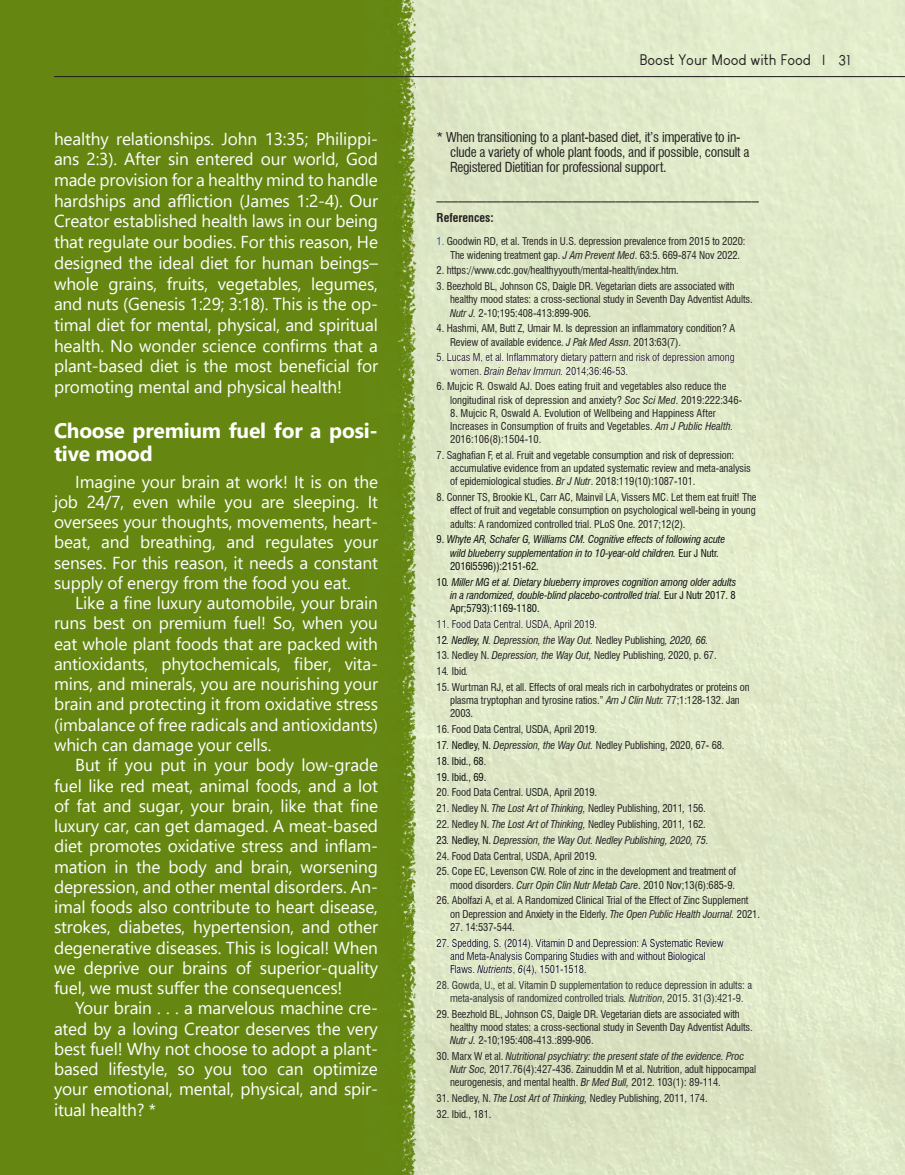
<style>
.page{position:relative;width:905px;height:1175px;background:#fff}
.page>*{position:absolute;margin:0;border:0;box-sizing:border-box;transform-origin:0 0}
.t1{font:700 21px/22.5px "Segoe UI";letter-spacing:-.01em;color:#fff}
.t2{font:17.25px/20.2px "Segoe UI";letter-spacing:-.01em;color:#fff;text-align:justify}
.t3{font:17.25px "Segoe UI";color:#231f20}
.t4{font:15px "Arvin";color:#231f20}
.t5{font:condensed 13.5px/15px "Swiss 721 BT";letter-spacing:-.02em;color:#231f20}
.t6{font:700 condensed 12px "Swiss 721 BT";color:#231f20}
.t7{font:condensed 10.5px/13.2px "Swiss 721 BT";letter-spacing:-.01em;color:#231f20}
.t8{font:italic condensed 10.5px/13.2px "Swiss 721 BT";letter-spacing:-.01em;color:#0b0c0b}
.t9{font:condensed 10.5px/13.2px "Swiss 721 BT";letter-spacing:-.01em;color:#0e1118}
.t10{font:condensed 10.5px/13.2px "Swiss 721 BT";letter-spacing:-.01em;color:#333434;text-align:center}
.t11{font:condensed 10.5px/13.2px "Swiss 721 BT";letter-spacing:-.01em;color:#1e1f1e;text-align:right}
.t12{font:italic condensed 10.5px "Swiss 721 BT";letter-spacing:-.01em;color:#231f20}
.t13{font:condensed 10.5px "Swiss 721 BT";letter-spacing:-.01em;color:#0b0c0b}
.s1{color:#295597}
.s2{font-style:italic}
.s3{font-style:normal}
.s4{font-style:normal;color:#0b0c0b}
.s5{color:#0b0c0b}
.s6{font-style:italic;color:#0b0c0b}
</style>
<div class="page">
<img style="left:0;top:0;width:904px;height:1174px">
<div style="left:436px;top:353px;width:324px;height:24px;background:#e0eaca"></div>
<div style="left:436px;top:620px;width:324px;height:10px;background:#e2ebcb"></div>
<div style="left:436px;top:938px;width:324px;height:37px;background:#dfe9c9"></div>
<hr style="left:54px;top:76px;width:850px;height:1px;background:#231f20">
<p class="t2" style="left:54px;top:127px;width:325px;line-height:20.7px">healthy relationships. John 13:35; Philippi&shy;ans 2:3). After sin entered our world, God made provision for a healthy mind to handle hardships and affliction (James 1:2-4). Our Creator established health laws in our being that regulate our bodies. For this reason, He designed the ideal diet for human beings– whole grains, fruits, vegetables, legumes, and nuts (Genesis 1:29; 3:18). This is the op&shy;timal diet for mental, physical, and spiritual health. No wonder science confirms that a plant-based diet is the most beneficial for promoting mental and physical health!</p>
<p class="t1" style="left:54px;top:418px;width:325px">Choose premium fuel for a posi&shy;tive mood</p>
<p class="t2" style="left:54px;top:470px;width:325px;text-indent:21px">Imagine your brain at work! It is on the job 24/7, even while you are sleeping. It oversees your thoughts, movements, heart&shy;beat, and breathing, and regulates your senses. For this reason, it needs a constant supply of energy from the food you eat.</p>
<p class="t2" style="left:54px;top:591px;width:325px;text-indent:21px">Like a fine luxury automobile, your brain runs best on premium fuel! So, when you eat whole plant foods that are packed with antioxidants, phytochemicals, fiber, vita&shy;mins, and minerals, you are nourishing your brain and protecting it from oxidative stress (imbalance of free radicals and antioxidants) which can damage your cells.</p>
<p class="t2" style="left:54px;top:753px;width:325px;text-indent:21px">But if you put in your body low-grade fuel like red meat, animal foods, and a lot of fat and sugar, your brain, like that fine luxury car, can get damaged. A meat-based diet promotes oxidative stress and inflam&shy;mation in the body and brain, worsening depression, and other mental disorders. An&shy;imal foods also contribute to heart disease, strokes, diabetes, hypertension, and other degenerative diseases. This is logical! When we deprive our brains of superior-quality fuel, we must suffer the consequences!</p>
<p class="t2" style="left:54px;top:996px;width:325px;text-indent:21px">Your brain . . . a marvelous machine cre&shy;ated by a loving Creator deserves the very best fuel! Why not choose to adopt a plant&shy;based lifestyle, so you too can optimize your emotional, mental, physical, and spir&shy;itual health? *</p>
<p class="t4" style="left:639px;top:51px;width:213px">Boost Your Mood with Food | 31</p>
<p class="t5" style="left:450px;top:130px;width:301px;text-indent:-14px">* When transitioning to a plant-based diet, it’s imperative to in&shy;clude a variety of whole plant foods, and if possible, consult a<br>Registered Dietitian for professional support.</p>
<h2 class="t3" style="left:436px;top:177px;width:324px">_____________________________________________</h2>
<p class="t6" style="left:436px;top:210px;width:59px">References:</p>
<p class="t7" style="left:450px;top:235px;width:297px;text-indent:-14px"><span class="s1">1.</span> Goodwin RD, et al. Trends in U.S. depression prevalence from 2015 to 2020:<br>The widening treatment gap. <span class="s2">J Am Prevent Med</span>. 63:5. 669-874 Nov 2022.</p>
<p class="t7" style="left:436px;top:264px;width:244px">2. https://www.cdc.gov/healthyyouth/mental-health/index.htm.</p>
<p class="t7" style="left:450px;top:280px;width:304px;text-indent:-14px">3. Beezhold BL, Johnson CS, Daigle DR. Vegetarian diets are associated with healthy mood states: a cross-sectional study in Seventh Day Adventist Adults.<br><span class="s2">Nutr J.</span> 2-10;195:408-413:899-906.</p>
<p class="t7" style="left:450px;top:322px;width:286px;text-indent:-14px">4. Hashmi, AM, Butt Z, Umair M. Is depression an inflammatory condition? A<br>Review of available evidence. <span class="s2">J Pak Med Assn</span>. 2013:63(7).</p>
<p class="t7" style="left:450px;top:351px;width:286px;text-indent:-14px">5. Lucas M, et al. Inflammatory dietary pattern and risk of depression among women. <span class="s2">Brain Behav Immun.</span> 2014;36:46-53.</p>
<p class="t7" style="left:450px;top:380px;width:293px;text-indent:-14px">6. Mujcic R. Oswald AJ. Does eating fruit and vegetables also reduce the longitudinal risk of depression and anxiety? <span class="s2">Soc Sci Med</span>. 2019:222:346-</p>
<p class="t7" style="left:450px;top:406px;width:285px">8. Mujcic R, Oswald A. Evolution of Wellbeing and Happiness After<br>Increases in Consumption of fruits and Vegetables. <span class="s2">Am J Public Health.<br></span>2016:106(8):1504-10.</p>
<p class="t7" style="left:450px;top:448px;width:302px;text-indent:-14px">7. Saghafian F, et al. Fruit and vegetable consumption and risk of depression: accumulative evidence from an updated systematic review and meta-analysis of epidemiological studies. <span class="s2">Br J Nutr</span>. 2018:119(10):1087-101.</p>
<p class="t7" style="left:450px;top:491px;width:308px;text-align:justify;text-indent:-14px">8. Conner TS, Brookie KL, Carr AC, Mainvil LA, Vissers MC. Let them eat fruit! The effect of fruit and vegetable consumption on psychological well-being in young adults: A randomized controlled trial. PLoS One. 2017;12(2).</p>
<p class="t8" style="left:450px;top:533px;width:277px;text-indent:-14px"><span class="s3">9.</span> Whyte AR, Schafer G, Williams CM. Cognitive effects of following acute wild blueberry supplementation in to 10-year-old children. <span class="s3">Eur J Nutr.<br>2016l5596)):2151-62.</span></p>
<p class="t8" style="left:450px;top:575px;width:288px;text-align:justify;text-indent:-14px"><span class="s3">10</span>. Miller MG et al. Dietary blueberry improves cognition among older adults in a randomized, double-blind placebo-controlled trial. <span class="s3">Eur J Nutr 2017. 8<br>Apr;5793):1169-1180.</span></p>
<p class="t7" style="left:436px;top:617px;width:162px">11. Food Data Central. USDA, April 2019.</p>
<p class="t12" style="left:436px;top:633px;width:273px"><span class="s4">12</span><span class="s5">. Nedley, N.</span> Depression, the Way Out. <span class="s3">Nedley Publishing</span>, 2020, 66.</p>
<p class="t7" style="left:436px;top:649px;width:281px">13. Nedley N. <span class="s2">Depression, the Way Out,</span> Nedley Publishing, 2020, p. 67.</p>
<p class="t7" style="left:436px;top:665px;width:33px">14<span class="s2">.</span> Ibid<span class="s2">.</span></p>
<p class="t7" style="left:450px;top:680px;width:301px;text-indent:-14px">15. Wurtman RJ, et all. Effects of oral meals rich in carbohydrates or proteins on plasma tryptophan and tyrosine ratios.” <span class="s2">Am J Clin Nutr.</span> 77;1:128-132. Jan<br>2003.</p>
<p class="t7" style="left:436px;top:723px;width:162px">16. Food Data Central, USDA, April 2019.</p>
<p class="t7" style="left:436px;top:738px;width:289px"><span class="s5">17</span><span class="s6">.</span> <span class="s5">Nedley, N.</span> <span class="s2">Depression, the Way Out.</span> Nedley Publishing, 2020, 67- 68.</p>
<p class="t13" style="left:436px;top:754px;width:51px">18. Ibid., 68.</p>
<p class="t13" style="left:436px;top:770px;width:51px">19. Ibid., 69.</p>
<p class="t7" style="left:436px;top:786px;width:162px">20. Food Data Central. USDA, April 2019.</p>
<p class="t7" style="left:436px;top:801px;width:271px">21. Nedley N. <span class="s2">The Lost Art of Thinking,</span> Nedley Publishing, 2011<span class="s2">,</span> 156.</p>
<p class="t7" style="left:436px;top:817px;width:271px">22. Nedley N. <span class="s2">The Lost Art of Thinking,</span> Nedley Publishing, 2011<span class="s2">,</span> 162.</p>
<p class="t12" style="left:436px;top:833px;width:273px"><span class="s4">23</span><span class="s5">.</span> <span class="s4">Nedley, N.</span> Depression, the Way Out. Nedley Publishing, 2020, 75.</p>
<p class="t7" style="left:436px;top:849px;width:162px">24. Food Data Central, USDA, April 2019.</p>
<p class="t11" style="left:436px;top:865px;width:301px">25. Cope EC, Levenson CW. Role of zinc in the development and treatment of mood disorders. <span class="s2">Curr Opin Clin Nutr Metab Care</span>. 2010 Nov;13(6):685-9.</p>
<p class="t7" style="left:450px;top:894px;width:311px;text-indent:-14px">26. Abolfazi A, et al. A Randomized Clinical Trial of the Effect of Zinc Supplement on Depression and Anxiety in the Elderly. <span class="s2">The Open Public Health Journal.</span> 2021.</p>
<p class="t7" style="left:450px;top:920px;width:66px">27. 14:537-544.</p>
<p class="t9" style="left:450px;top:936px;width:275px;text-indent:-14px">27. Spedding, S. (2014). Vitamin D and Depression: A Systematic Review and Meta-Analysis Comparing Studies with and without Biological<br>Flaws. <span class="s2">Nutrients</span>, <span class="s2">6</span>(4), 1501-1518.</p>
<p class="t10" style="left:436px;top:978px;width:317px">28. Gowda, U., et al. Vitamin D supplementation to reduce depression in adults: a meta-analysis of randomized controlled trials<span class="s2">. Nutrition</span>, 2015. 31(3):421-9.</p>
<p class="t7" style="left:450px;top:1007px;width:304px;text-indent:-14px">29. Beezhold BL, Johnson CS, Daigle DR. Vegetarian diets are associated with healthy mood states: a cross-sectional study in Seventh Day Adventist Adults.<br><span class="s2">Nutr J.</span> 2-10;195:408-413.:899-906.</p>
<p class="t7" style="left:450px;top:1049px;width:307px;text-indent:-14px">30. Marx W et al. <span class="s2">Nutritional psychiatry: the present state of the evidence. Proc<br>Nutr Soc,</span> 2017.76(4):427-436. Zainuddin M et al. Nutrition, adult hippocampal neurogenesis, and mental health. <span class="s2">Br Med Bull,</span> 2012. 103(1): 89-114.</p>
<p class="t7" style="left:436px;top:1091px;width:272px">31. Nedley, N. <span class="s2">The Lost Art of Thinking,</span> Nedley Publishing, 2011, 174.</p>
<p class="t7" style="left:436px;top:1107px;width:56px">32. Ibid., 181.</p>
</div>
